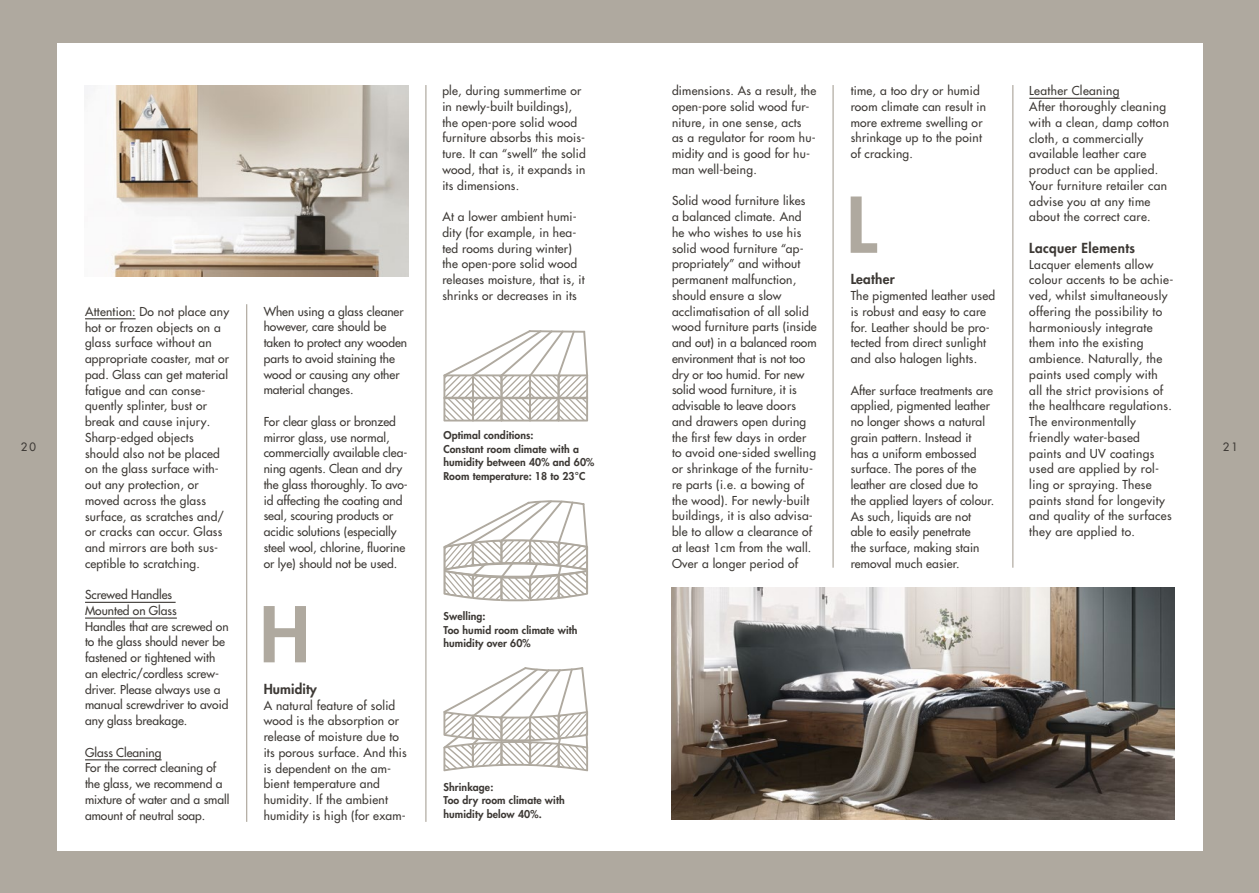
<style>
.page{position:relative;width:1259px;height:893px;background:#afa99f}
.page>*{position:absolute;margin:0;border:0;box-sizing:border-box;transform-origin:0 0}
.t1{font:800 74.7px "Futura LT Pro";color:#afa99f}
.t2{font:800 13.5px "Futura LT Pro";letter-spacing:.02em;color:#3d3935}
.t3{font:500 12px/15.8px "Futura LT Pro";letter-spacing:.02em;color:#3d3935}
.t4{font:500 12px/15.8px "Futura LT Pro";color:#3d3935}
.t5{font:500 11.25px "Futura LT Pro";color:#3d3935}
.t6{font:800 10.5px/13.5px "Futura LT Pro";letter-spacing:.01em;color:#3d3935}
</style>
<div class="page">
<div style="left:57px;top:43px;width:1145px;height:807px;background:#fff"></div>
<hr style="left:246px;top:304px;width:1px;height:518px;background:#afa99f">
<hr style="left:425px;top:85px;width:1px;height:737px;background:#afa99f">
<hr style="left:832px;top:85px;width:1px;height:483px;background:#afa99f">
<hr style="left:1012px;top:85px;width:1px;height:483px;background:#afa99f">
<img style="left:84px;top:85px;width:324px;height:191px">
<hr style="left:85px;top:318px;width:51px;height:1px;background:#3d3935">
<hr style="left:85px;top:602px;width:91px;height:1px;background:#3d3935">
<hr style="left:85px;top:617px;width:92px;height:2px;background:#3d3935">
<hr style="left:85px;top:759px;width:77px;height:1px;background:#3d3935">
<hr style="left:1029px;top:98px;width:90px;height:1px;background:#3d3935">
<svg style="left:443px;top:330px;width:145px;height:91px"></svg>
<svg style="left:443px;top:500px;width:145px;height:101px"></svg>
<svg style="left:443px;top:667px;width:145px;height:104px"></svg>
<img style="left:672px;top:588px;width:502px;height:232px">
<p class="t3" style="left:850px;top:82px;width:137px">time, a too dry or humid room climate can result in more extreme swelling or shrinkage up to the point of cracking.</p>
<h1 class="t1" style="left:846px;top:168px;width:32px">L</h1>
<p class="t2" style="left:850px;top:269px;width:46px">Leather</p>
<p class="t3" style="left:850px;top:287px;width:146px">The pigmented leather used is robust and easy to care for. Leather should be pro&shy;tected from direct sunlight and also halogen lights.</p>
<p class="t3" style="left:850px;top:382px;width:144px">After surface treatments are applied, pigmented leather no longer shows a natural grain pattern. Instead it<br>has a uniform embossed surface. The pores of the leather are closed due to the applied layers of colour.<br>As such, liquids are not able to easily penetrate<br>the surface, making stain removal much easier.</p>
<p class="t3" style="left:672px;top:82px;width:146px">dimensions. As a result, the open-pore solid wood fur&shy;niture, in one sense, acts<br>as a regulator for room hu&shy;midity and is good for hu&shy;man well-being.</p>
<p class="t3" style="left:672px;top:193px;width:146px">Solid wood furniture likes<br>a balanced climate. And he who wishes to use his solid wood furniture “ap&shy;propriately” and without permanent malfunction, should ensure a slow acclimatisation of all solid wood furniture parts (inside and out) in a balanced room environment that is not too dry or too humid. For new solid wood furniture, it is advisable to leave doors and drawers open during the first few days in order to avoid one-sided swelling or shrinkage of the furnitu&shy;re parts (i. e. a bowing of the wood). For newly-built buildings, it is also advisa&shy;ble to allow a clearance of at least 1cm from the wall.<br>Over a longer period of</p>
<p class="t3" style="left:442px;top:82px;width:145px">ple, during summertime or in newly-built buildings), the open-pore solid wood furniture absorbs this mois&shy;ture. It can “swell” the solid wood, that is, it expands in its dimensions.</p>
<p class="t3" style="left:442px;top:208px;width:144px">At a lower ambient humi&shy;dity (for example, in hea&shy;ted rooms during winter) the open-pore solid wood releases moisture, that is, it shrinks or decreases in its</p>
<p class="t3" style="left:1029px;top:82px;width:141px">Leather Cleaning<br>After thoroughly cleaning with a clean, damp cotton cloth, a commercially available leather care product can be applied.<br>Your furniture retailer can advise you at any time about the correct care.</p>
<p class="t2" style="left:1029px;top:238px;width:107px">Lacquer Elements</p>
<p class="t3" style="left:1029px;top:256px;width:145px">Lacquer elements allow colour accents to be achie&shy;ved, whilst simultaneously offering the possibility to harmoniously integrate them into the existing ambience. Naturally, the paints used comply with all the strict provisions of the healthcare regulations.<br>The environmentally friendly water-based paints and UV coatings used are applied by rol&shy;ling or spraying. These paints stand for longevity and quality of the surfaces they are applied to.</p>
<p class="t4" style="left:264px;top:303px;width:145px">When using a glass cleaner however, care should be taken to protect any wooden parts to avoid staining the wood or causing any other material changes.</p>
<p class="t4" style="left:264px;top:413px;width:146px">For clear glass or bronzed mirror glass, use normal, commercially available clea&shy;ning agents. Clean and dry the glass thoroughly. To avo&shy;id affecting the coating and seal, scouring products or acidic solutions (especially steel wool, chlorine, fluorine or lye) should not be used.</p>
<h1 class="t1" style="left:260px;top:578px;width:52px">H</h1>
<p class="t2" style="left:264px;top:679px;width:55px">Humidity</p>
<p class="t3" style="left:264px;top:697px;width:145px">A natural feature of solid wood is the absorption or release of moisture due to its porous surface. And this is dependent on the am&shy;bient temperature and humidity. If the ambient humidity is high (for exam-</p>
<p class="t3" style="left:85px;top:303px;width:146px">Attention: Do not place any hot or frozen objects on a glass surface without an appropriate coaster, mat or pad. Glass can get material fatigue and can conse&shy;quently splinter, bust or break and cause injury.<br>Sharp-edged objects should also not be placed on the glass surface with&shy;out any protection, or moved across the glass surface, as scratches and/ or cracks can occur. Glass and mirrors are both sus&shy;ceptible to scratching.</p>
<p class="t4" style="left:85px;top:586px;width:145px">Screwed Handles<br>Mounted on Glass<br>Handles that are screwed on to the glass should never be fastened or tightened with an electric/cordless screw&shy;driver. Please always use a manual screwdriver to avoid any glass breakage.</p>
<p class="t4" style="left:85px;top:744px;width:146px">Glass Cleaning<br>For the correct cleaning of the glass, we recommend a mixture of water and a small amount of neutral soap.</p>
<p class="t6" style="left:443px;top:428px;width:152px">Optimal conditions:<br>Constant room climate with a humidity between 40% and 60%<br>Room temperature: 18 to 23°C</p>
<p class="t5" style="left:21px;top:439px;width:17px">20</p>
<p class="t5" style="left:1222px;top:439px;width:17px">21</p>
<p class="t6" style="left:443px;top:609px;width:136px">Swelling:<br>Too humid room climate with humidity over 60%</p>
<p class="t6" style="left:443px;top:780px;width:123px">Shrinkage:<br>Too dry room climate with humidity below 40%.</p>
</div>
